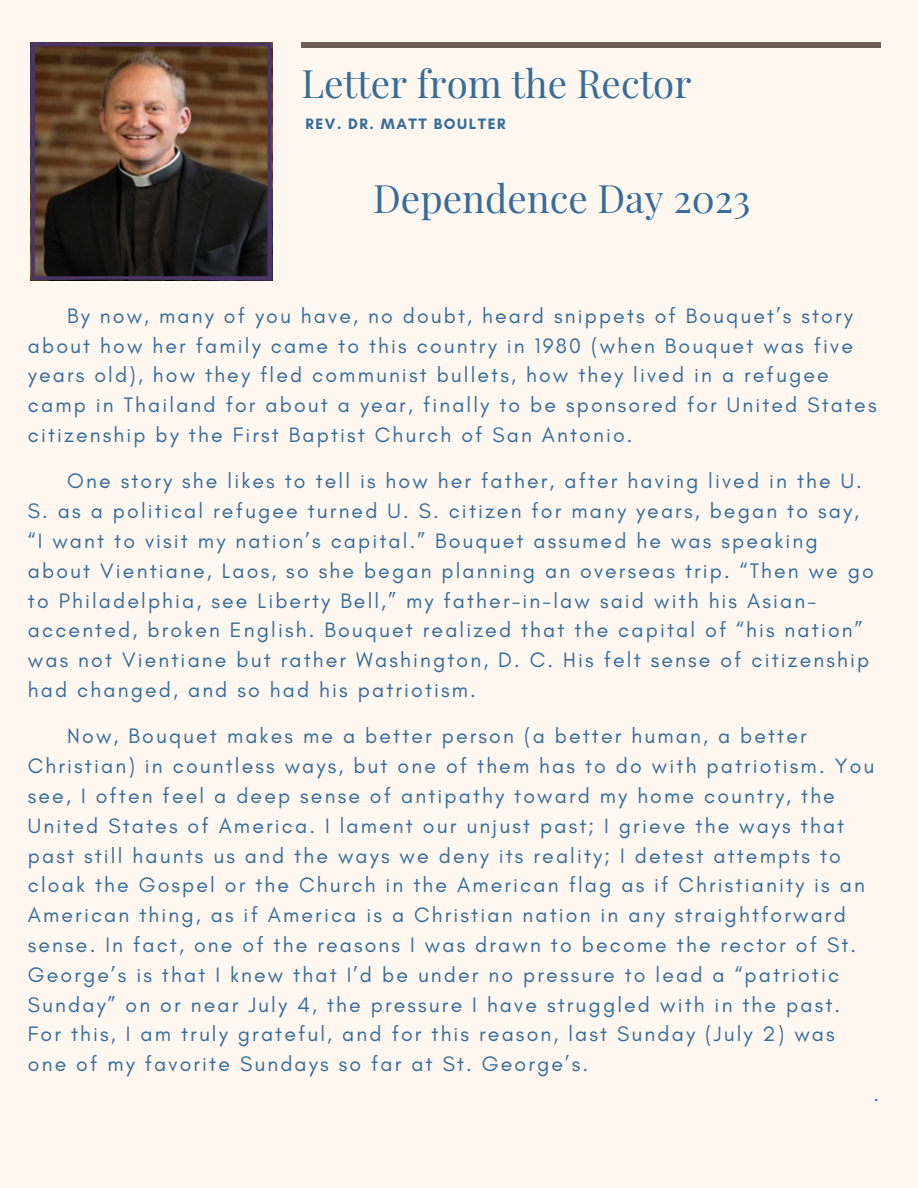
<style>
.page{position:relative;width:918px;height:1188px;background:#fff7f0}
.page>*{position:absolute;margin:0;border:0;box-sizing:border-box;transform-origin:0 0}
.t1{font:38.4px "Playfair Display";color:#356c9a}
.t2{font:21.3px/29.8px "Glacial Indifference";letter-spacing:.1em;color:#356c9a}
.t3{font:700 15.3px "Glacial Indifference";letter-spacing:.1em;color:#356c9a}
</style>
<div class="page">
<div style="left:302px;top:42px;width:579px;height:6px;background:#6e5d55"></div>
<img style="left:30px;top:42px;width:240px;height:238px">
<svg style="left:138px;top:44px;width:12px;height:2px"></svg>
<p class="t1" style="left:302px;top:57px;width:391px">Letter from the Rector</p>
<p class="t3" style="left:305px;top:115px;width:202px">REV. DR. MATT BOULTER</p>
<p class="t1" style="left:373px;top:172px;width:379px">Dependence Day 2023</p>
<p class="t2" style="left:28px;top:300px;width:850px;text-indent:39px">By now, many of you have, no doubt, heard snippets of Bouquet’s story about how her family came to this country in 1980 (when Bouquet was five years old), how they fled communist bullets, how they lived in a refugee camp in Thailand for about a year, finally to be sponsored for United States citizenship by the First Baptist Church of San Antonio.</p>
<p class="t2" style="left:28px;top:466px;width:848px;text-indent:39px">One story she likes to tell is how her father, after having lived in the U.<br>S. as a political refugee turned U. S. citizen for many years, began to say, “I want to visit my nation’s capital.” Bouquet assumed he was speaking about Vientiane, Laos, so she began planning an overseas trip. “Then we go to Philadelphia, see Liberty Bell,” my father-in-law said with his Asian&shy;accented, broken English. Bouquet realized that the capital of “his nation” was not Vientiane but rather Washington, D. C. His felt sense of citizenship had changed, and so had his patriotism.</p>
<p class="t2" style="left:28px;top:721px;width:848px;text-indent:39px">Now, Bouquet makes me a better person (a better human, a better Christian) in countless ways, but one of them has to do with patriotism. You see, I often feel a deep sense of antipathy toward my home country, the United States of America. I lament our unjust past; I grieve the ways that past still haunts us and the ways we deny its reality; I detest attempts to cloak the Gospel or the Church in the American flag as if Christianity is an American thing, as if America is a Christian nation in any straightforward sense. In fact, one of the reasons I was drawn to become the rector of St.<br>George’s is that I knew that I’d be under no pressure to lead a “patriotic Sunday” on or near July 4, the pressure I have struggled with in the past.<br>For this, I am truly grateful, and for this reason, last Sunday (July 2) was one of my favorite Sundays so far at St. George’s.</p>
<p class="t2" style="left:873px;top:1079px;width:7px">.</p>
</div>
